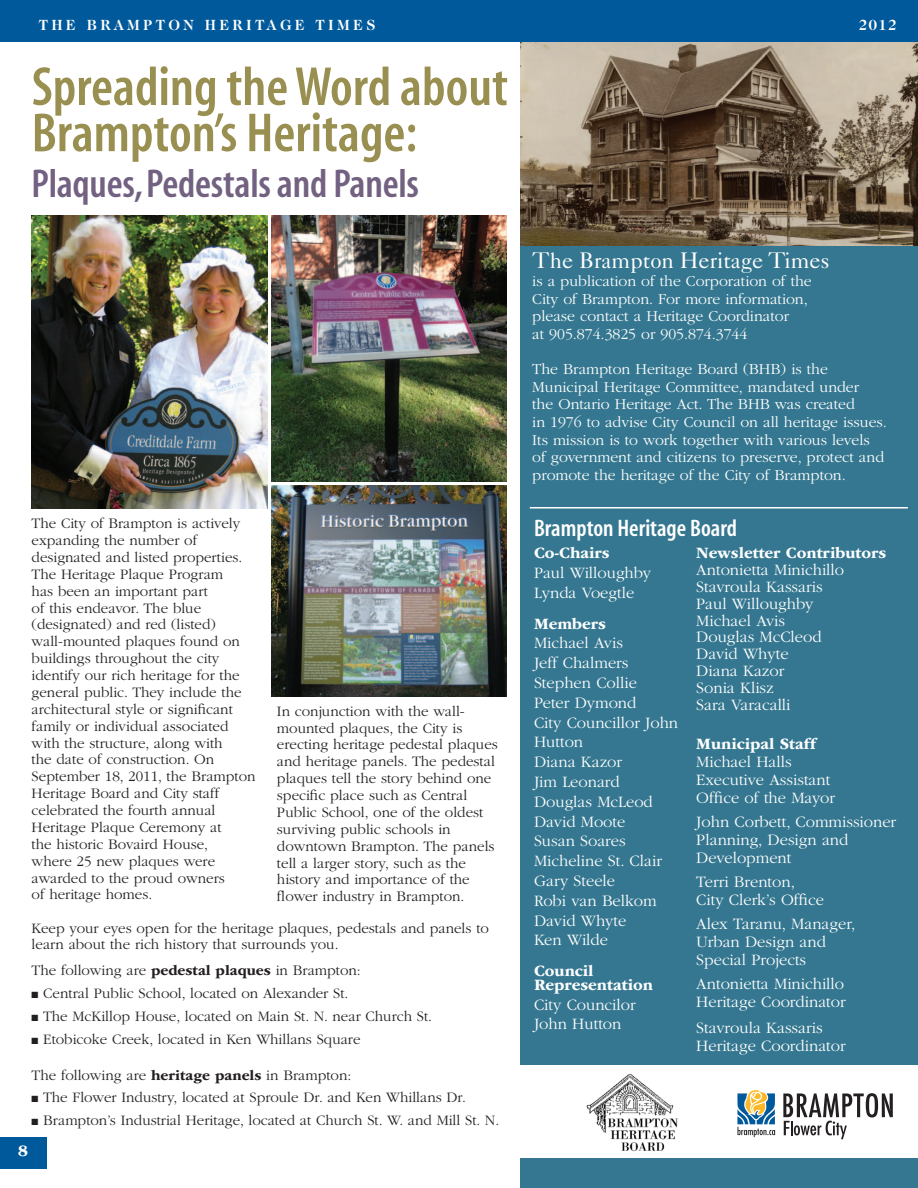
<style>
.page{position:relative;width:918px;height:1188px;background:#fff}
.page>*{position:absolute;margin:0;border:0;box-sizing:border-box;transform-origin:0 0}
.t1{font:55.5px/46.2px "Myriad MM 565 300";letter-spacing:-.105em;color:#988f50}
.t2{font:40.5px "Myriad MM 565 300";letter-spacing:-.11em;color:#736182}
.t3{font:24px "Myriad MM 565 300";letter-spacing:-.085em;color:#fff}
.t4{font:22.5px "Caslon 540 LT Std";color:#fff}
.t5{font:300 16.5px/19.8px "ITC Garamond Std";color:#fff}
.t6{font:700 16.5px/13.8px "ITC Garamond Std";color:#fff}
.t7{font:300 15.75px/17.5px "ITC Garamond Std";color:#fff}
.t8{font:300 15px/16.8px "ITC Garamond Std";color:#231f20}
.t9{font:700 15px "Caslon 224 IT Cby BT";letter-spacing:.22em;color:#fff}
.s1{font-weight:700}
</style>
<div class="page">
<div style="left:520px;top:244px;width:398px;height:821px;background:#357790"></div>
<img style="left:520px;top:41px;width:398px;height:204px">
<div style="left:520px;top:1159px;width:398px;height:29px;background:#357790"></div>
<div style="left:0;top:0;width:918px;height:41px;background:#00599b"></div>
<div style="left:0;top:1137px;width:46px;height:31px;background:#00599b"></div>
<img style="left:587px;top:1074px;width:91px;height:78px">
<svg style="left:783px;top:1093px;width:110px;height:46px"></svg>
<svg style="left:737px;top:1090px;width:39px;height:47px"></svg>
<hr style="left:530px;top:507px;width:378px;height:1px;background:#fff">
<img style="left:32px;top:216px;width:235px;height:293px">
<img style="left:272px;top:216px;width:235px;height:266px">
<img style="left:271px;top:486px;width:235px;height:211px">
<p class="t9" style="left:39px;top:16px;width:338px">THE BRAMPTON HERITAGE TIMES</p>
<p class="t9" style="left:859px;top:16px;width:40px">2012</p>
<h1 class="t1" style="left:32px;top:66px;width:480px">Spreading the Word about<br>Brampton’s Heritage:</h1>
<h2 class="t2" style="left:32px;top:164px;width:393px">Plaques, Pedestals and Panels</h2>
<p class="t8" style="left:32px;top:515px;width:225px">The City of Brampton is actively expanding the number of designated and listed properties.<br>The Heritage Plaque Program<br>has been an important part<br>of this endeavor. The blue (designated) and red (listed) wall-mounted plaques found on buildings throughout the city identify our rich heritage for the general public. They include the architectural style or significant family or individual associated with the structure, along with<br>the date of construction. On<br>September 18, 2011, the Brampton<br>Heritage Board and City staff celebrated the fourth annual<br>Heritage Plaque Ceremony at<br>the historic Bovaird House,<br>where 25 new plaques were awarded to the proud owners<br>of heritage homes.</p>
<p class="t8" style="left:277px;top:703px;width:222px">In conjunction with the wall&shy;mounted plaques, the City is erecting heritage pedestal plaques and heritage panels. The pedestal plaques tell the story behind one specific place such as Central<br>Public School, one of the oldest surviving public schools in downtown Brampton. The panels tell a larger story, such as the history and importance of the flower industry in Brampton.</p>
<p class="t8" style="left:32px;top:920px;width:459px">Keep your eyes open for the heritage plaques, pedestals and panels to learn about the rich history that surrounds you.</p>
<p class="t8" style="left:32px;top:962px;width:331px">The following are <span class="s1">pedestal plaques</span> in Brampton:</p>
<p class="t8" style="left:32px;top:985px;width:318px">■ Central Public School, located on Alexander St.</p>
<p class="t8" style="left:32px;top:1008px;width:402px">■ The McKillop House, located on Main St. N. near Church St.</p>
<p class="t8" style="left:32px;top:1031px;width:330px">■ Etobicoke Creek, located in Ken Whillans Square</p>
<p class="t8" style="left:32px;top:1067px;width:321px">The following are <span class="s1">heritage panels</span> in Brampton:</p>
<p class="t8" style="left:32px;top:1090px;width:436px">■ The Flower Industry, located at Sproule Dr. and Ken Whillans Dr.</p>
<p class="t8" style="left:32px;top:1112px;width:469px">■ Brampton’s Industrial Heritage, located at Church St. W. and Mill St. N.</p>
<p class="t6" style="left:18px;top:1143px;width:11px">8</p>
<h3 class="t4" style="left:532px;top:247px;width:299px">The Brampton Heritage Times</h3>
<p class="t7" style="left:532px;top:272px;width:281px">is a publication of the Corporation of the City of Brampton. For more information, please contact a Heritage Coordinator<br>at 905.874.3825 or 905.874.3744</p>
<p class="t7" style="left:532px;top:361px;width:356px">The Brampton Heritage Board (BHB) is the Municipal Heritage Committee, mandated under<br>the Ontario Heritage Act. The BHB was created<br>in 1976 to advise City Council on all heritage issues.<br>Its mission is to work together with various levels of government and citizens to preserve, protect and promote the heritage of the City of Brampton.</p>
<h3 class="t3" style="left:534px;top:516px;width:208px">Brampton Heritage Board</h3>
<p class="t6" style="left:696px;top:546px;width:191px">Newsletter Contributors</p>
<p class="t5" style="left:696px;top:562px;width:149px;line-height:16.8px">Antonietta Minichillo<br>Stavroula Kassaris<br>Paul Willoughby<br>Michael Avis<br>Douglas McCleod<br>David Whyte<br>Diana Kazor<br>Sonia Klisz<br>Sara Varacalli</p>
<p class="t6" style="left:696px;top:737px;width:121px">Municipal Staff</p>
<p class="t5" style="left:696px;top:753px;width:140px;line-height:18px">Michael Halls<br>Executive Assistant<br>Office of the Mayor</p>
<p class="t5" style="left:696px;top:813px;width:201px;line-height:18px">John Corbett, Commissioner<br>Planning, Design and<br>Development</p>
<p class="t5" style="left:696px;top:873px;width:129px;line-height:18px">Terri Brenton,<br>City Clerk’s Office</p>
<p class="t5" style="left:696px;top:915px;width:161px;line-height:18px">Alex Taranu, Manager,<br>Urban Design and<br>Special Projects</p>
<p class="t5" style="left:696px;top:975px;width:151px;line-height:18px">Antonietta Minichillo<br>Heritage Coordinator</p>
<p class="t5" style="left:696px;top:1019px;width:151px;line-height:18px">Stavroula Kassaris<br>Heritage Coordinator</p>
<p class="t6" style="left:534px;top:546px;width:77px">Co-Chairs</p>
<p class="t5" style="left:534px;top:563px;width:119px">Paul Willoughby<br>Lynda Voegtle</p>
<p class="t6" style="left:534px;top:616px;width:73px">Members</p>
<p class="t5" style="left:534px;top:634px;width:146px">Michael Avis<br>Jeff Chalmers<br>Stephen Collie<br>Peter Dymond<br>City Councillor John<br>Hutton<br>Diana Kazor<br>Jim Leonard<br>Douglas McLeod<br>David Moote<br>Susan Soares<br>Micheline St. Clair<br>Gary Steele<br>Robi van Belkom<br>David Whyte<br>Ken Wilde</p>
<p class="t6" style="left:534px;top:964px;width:121px">Council<br>Representation</p>
<p class="t5" style="left:534px;top:995px;width:103px">City Councilor<br>John Hutton</p>
</div>
